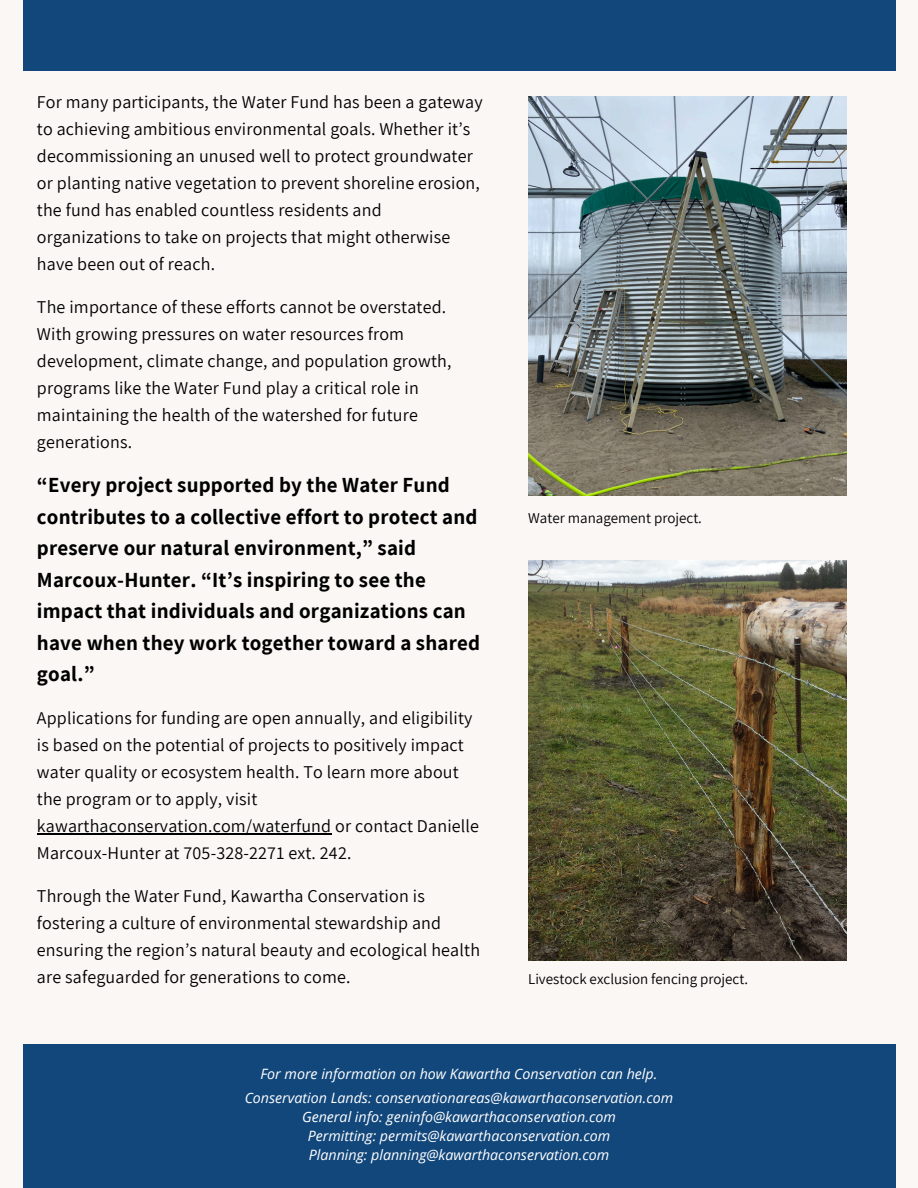
<style>
.page{position:relative;width:918px;height:1188px;background:#faf7f5}
.page>*{position:absolute;margin:0;border:0;box-sizing:border-box;transform-origin:0 0}
.t1{font:700 21px/31.5px "Assistant";letter-spacing:.01em;color:#000}
.t2{font:18px/27px "Assistant";letter-spacing:.01em;color:#000}
.t3{font:15px "Assistant";color:#000}
.t4{font:italic 14.25px "Open Sans";color:#fff}
</style>
<div class="page">
<div style="left:23px;top:0;width:872px;height:70px;background:#12477b"></div>
<div style="left:23px;top:1044px;width:872px;height:144px;background:#12477b"></div>
<img style="left:528px;top:97px;width:319px;height:399px">
<img style="left:528px;top:561px;width:319px;height:399px">
<hr style="left:37px;top:833px;width:294px;height:1px;background:#000">
<h2 class="t2" style="left:37px;top:88px;width:447px">For many participants, the Water Fund has been a gateway to achieving ambitious environmental goals. Whether it’s decommissioning an unused well to protect groundwater or planting native vegetation to prevent shoreline erosion, the fund has enabled countless residents and organizations to take on projects that might otherwise have been out of reach.</h2>
<h2 class="t2" style="left:37px;top:292px;width:416px">The importance of these efforts cannot be overstated.<br>With growing pressures on water resources from development, climate change, and population growth, programs like the Water Fund play a critical role in maintaining the health of the watershed for future generations.</h2>
<p class="t1" style="left:37px;top:469px;width:445px">“Every project supported by the Water Fund contributes to a collective effort to protect and preserve our natural environment,” said Marcoux-Hunter. “It’s inspiring to see the impact that individuals and organizations can have when they work together toward a shared goal.”</p>
<p class="t2" style="left:37px;top:704px;width:444px">Applications for funding are open annually, and eligibility is based on the potential of projects to positively impact water quality or ecosystem health. To learn more about the program or to apply, visit kawarthaconservation.com/waterfund or contact Danielle Marcoux-Hunter at 705-328-2271 ext. 242.</p>
<p class="t2" style="left:37px;top:882px;width:445px">Through the Water Fund, Kawartha Conservation is fostering a culture of environmental stewardship and ensuring the region’s natural beauty and ecological health are safeguarded for generations to come.</p>
<p class="t3" style="left:528px;top:508px;width:175px">Water management project.</p>
<p class="t3" style="left:528px;top:969px;width:221px">Livestock exclusion fencing project.</p>
<h1 class="t4" style="left:261px;top:1063px;width:398px">For more information on how Kawartha Conservation can help.</h1>
<h2 class="t4" style="left:245px;top:1087px;width:430px">Conservation Lands: conservationareas@kawarthaconservation.com</h2>
<h2 class="t4" style="left:302px;top:1107px;width:315px">General info: geninfo@kawarthaconservation.com</h2>
<p class="t4" style="left:308px;top:1126px;width:304px">Permitting: permits@kawarthaconservation.com</p>
<p class="t4" style="left:309px;top:1145px;width:302px">Planning: planning@kawarthaconservation.com</p>
</div>
